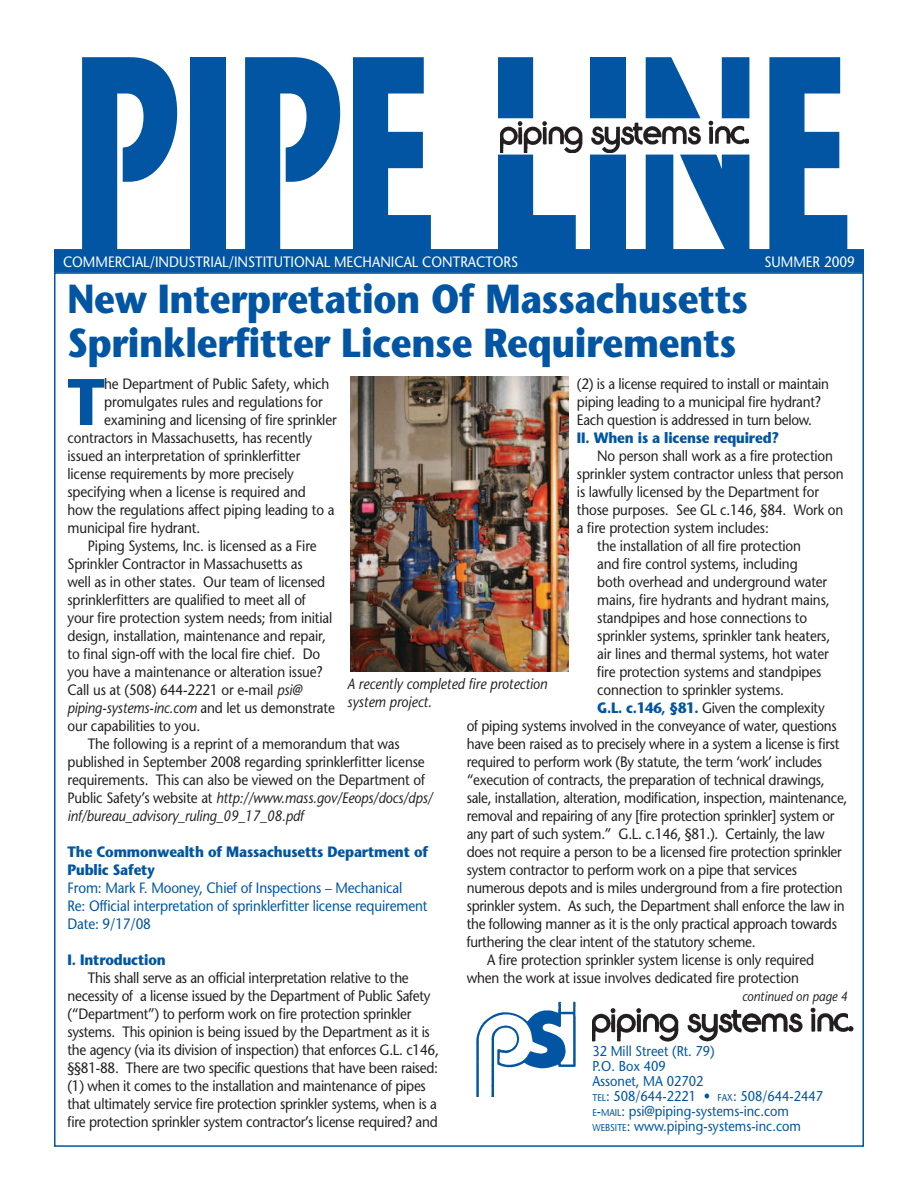
<style>
.page{position:relative;width:918px;height:1188px;background:#fff}
.page>*{position:absolute;margin:0;border:0;box-sizing:border-box;transform-origin:0 0}
.t1{font:700 277.5px "Stone Sans Std";color:#0155a2;scale:.6 1}
.t2{font:700 65.7px "Stone Sans Std";color:#0155a2;scale:.9 1}
.t3{font:700 40.5px/43.5px "Stone Sans Std";letter-spacing:-.01em;color:#0155a2;scale:.9 1}
.t4{font:500 15px/18px "Stone Sans Std";letter-spacing:-.01em;color:#231f20;scale:.9 1}
.t5{font:italic 500 15px/18px "Stone Sans Std";letter-spacing:-.01em;color:#231f20;scale:.9 1}
.t6{font:500 15px/18px "Stone Sans Std";letter-spacing:-.01em;color:#0155a2;scale:.9 1}
.t7{font:700 15px/18px "Stone Sans Std";letter-spacing:-.01em;color:#0155a2;scale:.9 1}
.t8{font:500 15px "Stone Sans Std";color:#fff;scale:.9 1}
.t9{font:500 14.25px/15px "Stone Sans Std";color:#0155a2;scale:.9 1}
.t10{font:italic 500 13.5px "Stone Sans Std";color:#231f20;scale:.9 1}
.s1{font-weight:700;color:#0155a2}
.s2{font-style:italic}
.s3{font-style:normal}
.s4{font-size:10.05px}
.s5{font-style:inherit}
</style>
<div class="page">
<div style="left:54px;top:249px;width:810px;height:24px;background:#0155a2;border:2px solid #0155a2"></div>
<img style="left:500px;top:121px;width:249px;height:32px">
<img style="left:592px;top:1008px;width:262px;height:33px">
<img style="left:477px;top:1001px;width:98px;height:96px">
<img style="left:350px;top:376px;width:218px;height:295px">
<h1 class="t1" style="left:72px;top:-11px;width:1301px">PIPE LINE</h1>
<p class="t8" style="left:63px;top:253px;width:507px">COMMERCIAL/INDUSTRIAL/INSTITUTIONAL MECHANICAL CONTRACTORS</p>
<p class="t8" style="left:765px;top:253px;width:102px">SUMMER 2009</p>
<h3 class="t3" style="left:68px;top:277px;width:758px">New Interpretation Of Massachusetts<br>Sprinklerfitter License Requirements</h3>
<h2 class="t2" style="left:68px;top:363px;width:43px">T</h2>
<p class="t4" style="left:104px;top:375px;width:252px">he Department of Public Safety, which</p>
<p class="t4" style="left:577px;top:375px;width:282px">(2) is a license required to install or maintain piping leading to a municipal fire hydrant?<br>Each question is addressed in turn below.</p>
<p class="t7" style="left:577px;top:429px;width:226px">II. When is a license required?</p>
<p class="t4" style="left:597px;top:447px;width:264px">No person shall work as a fire protection</p>
<p class="t4" style="left:577px;top:465px;width:298px">sprinkler system contractor unless that person</p>
<p class="t4" style="left:577px;top:483px;width:271px">is lawfully licensed by the Department for</p>
<p class="t4" style="left:577px;top:501px;width:298px">those purposes. See GL c.146, §84. Work on</p>
<p class="t4" style="left:577px;top:519px;width:215px">a fire protection system includes:</p>
<p class="t4" style="left:597px;top:537px;width:228px">the installation of all fire protection</p>
<p class="t4" style="left:597px;top:555px;width:224px">and fire control systems, including</p>
<p class="t4" style="left:597px;top:573px;width:257px">both overhead and underground water</p>
<p class="t4" style="left:597px;top:591px;width:260px">mains, fire hydrants and hydrant mains,</p>
<p class="t4" style="left:597px;top:609px;width:235px">standpipes and hose connections to</p>
<p class="t4" style="left:597px;top:627px;width:260px">sprinkler systems, sprinkler tank heaters,</p>
<p class="t4" style="left:597px;top:645px;width:259px">air lines and thermal systems, hot water</p>
<p class="t4" style="left:597px;top:663px;width:251px">fire protection systems and standpipes</p>
<p class="t4" style="left:597px;top:681px;width:209px">connection to sprinkler systems.</p>
<p class="t4" style="left:597px;top:699px;width:254px"><span class="s1">G.L. c.146, §81.</span> Given the complexity</p>
<p class="t4" style="left:467px;top:717px;width:413px">of piping systems involved in the conveyance of water, questions</p>
<p class="t4" style="left:467px;top:735px;width:416px">have been raised as to precisely where in a system a license is first</p>
<p class="t4" style="left:467px;top:753px;width:396px">required to perform work (By statute, the term ‘work’ includes</p>
<p class="t4" style="left:467px;top:771px;width:399px">“execution of contracts, the preparation of technical drawings,</p>
<p class="t4" style="left:467px;top:789px;width:425px">sale, installation, alteration, modification, inspection, maintenance,</p>
<p class="t4" style="left:467px;top:807px;width:410px">removal and repairing of any [fire protection sprinkler] system or</p>
<p class="t4" style="left:467px;top:825px;width:399px">any part of such system.” G.L. c.146, §81.). Certainly, the law</p>
<p class="t4" style="left:467px;top:843px;width:418px">does not require a person to be a licensed fire protection sprinkler</p>
<p class="t4" style="left:467px;top:861px;width:368px">system contractor to perform work on a pipe that services</p>
<p class="t4" style="left:467px;top:879px;width:419px">numerous depots and is miles underground from a fire protection</p>
<p class="t4" style="left:467px;top:897px;width:421px">sprinkler system. As such, the Department shall enforce the law in</p>
<p class="t4" style="left:467px;top:915px;width:413px">the following manner as it is the only practical approach towards</p>
<p class="t4" style="left:467px;top:933px;width:323px">furthering the clear intent of the statutory scheme.</p>
<p class="t4" style="left:487px;top:951px;width:365px">A fire protection sprinkler system license is only required</p>
<p class="t4" style="left:467px;top:969px;width:371px">when the work at issue involves dedicated fire protection</p>
<p class="t10" style="left:742px;top:988px;width:119px">continued on page 4</p>
<p class="t4" style="left:104px;top:393px;width:244px">promulgates rules and regulations for</p>
<p class="t4" style="left:104px;top:411px;width:260px">examining and licensing of fire sprinkler</p>
<p class="t4" style="left:68px;top:429px;width:273px">contractors in Massachusetts, has recently</p>
<p class="t4" style="left:68px;top:447px;width:260px">issued an interpretation of sprinklerfitter</p>
<p class="t4" style="left:68px;top:465px;width:253px">license requirements by more precisely</p>
<p class="t4" style="left:68px;top:483px;width:266px">specifying when a license is required and</p>
<p class="t4" style="left:68px;top:501px;width:298px">how the regulations affect piping leading to a</p>
<p class="t4" style="left:68px;top:519px;width:149px">municipal fire hydrant.</p>
<p class="t4" style="left:88px;top:537px;width:256px">Piping Systems, Inc. is licensed as a Fire</p>
<p class="t4" style="left:68px;top:555px;width:263px">Sprinkler Contractor in Massachusetts as</p>
<p class="t4" style="left:68px;top:573px;width:288px">well as in other states. Our team of licensed</p>
<p class="t4" style="left:68px;top:591px;width:266px">sprinklerfitters are qualified to meet all of</p>
<p class="t4" style="left:68px;top:609px;width:296px">your fire protection system needs; from initial</p>
<p class="t4" style="left:68px;top:627px;width:289px">design, installation, maintenance and repair,</p>
<p class="t4" style="left:68px;top:645px;width:282px">to final sign-off with the local fire chief. Do</p>
<p class="t4" style="left:68px;top:663px;width:285px">you have a maintenance or alteration issue?</p>
<p class="t4" style="left:68px;top:681px;width:263px">Call us at (508) 644-2221 or e-mail <span class="s2">psi@</span></p>
<p class="t5" style="left:68px;top:699px;width:299px">piping-systems-inc.com <span class="s3">and let us demonstrate</span></p>
<p class="t4" style="left:68px;top:717px;width:149px">our capabilities to you.</p>
<p class="t4" style="left:88px;top:735px;width:348px">The following is a reprint of a memorandum that was</p>
<p class="t4" style="left:68px;top:753px;width:398px">published in September 2008 regarding sprinklerfitter license</p>
<p class="t4" style="left:68px;top:771px;width:399px">requirements. This can also be viewed on the Department of</p>
<p class="t5" style="left:68px;top:789px;width:407px"><span class="s3">Public Safety’s website at</span> http://www.mass.gov/Eeops/docs/dps/</p>
<p class="t5" style="left:68px;top:807px;width:264px">inf/bureau_advisory_ruling_09_17_08.pdf</p>
<p class="t7" style="left:68px;top:843px;width:402px">The Commonwealth of Massachusetts Department of<br>Public Safety</p>
<p class="t6" style="left:68px;top:879px;width:402px">From: Mark F. Mooney, Chief of Inspections – Mechanical<br>Re: Official interpretation of sprinklerfitter license requirement<br>Date: 9/17/08</p>
<p class="t7" style="left:68px;top:951px;width:111px">I. Introduction</p>
<p class="t4" style="left:68px;top:969px;width:414px;text-indent:20px">This shall serve as an official interpretation relative to the necessity of a license issued by the Department of Public Safety (“Department”) to perform work on fire protection sprinkler systems. This opinion is being issued by the Department as it is the agency (via its division of inspection) that enforces G.L. c146, §§81-88. There are two specific questions that have been raised: (1) when it comes to the installation and maintenance of pipes that ultimately service fire protection sprinkler systems, when is a fire protection sprinkler system contractor’s license required? and</p>
<p class="t5" style="left:347px;top:675px;width:224px">A recently completed fire protection system project.</p>
<p class="t9" style="left:592px;top:1044px;width:258px">32 Mill Street (Rt. 79)<br>P.O. Box 409<br>Assonet, MA 02702<br><span class="s4">TEL</span>: 508/644-2221 • <span class="s4">FAX</span>: 508/644-2447<br><span class="s4">E</span><span class="s5">-</span><span class="s4">MAIL</span>: psi@piping-systems-inc.com<br><span class="s4">WEBSITE</span>: www.piping-systems-inc.com</p>
</div>
